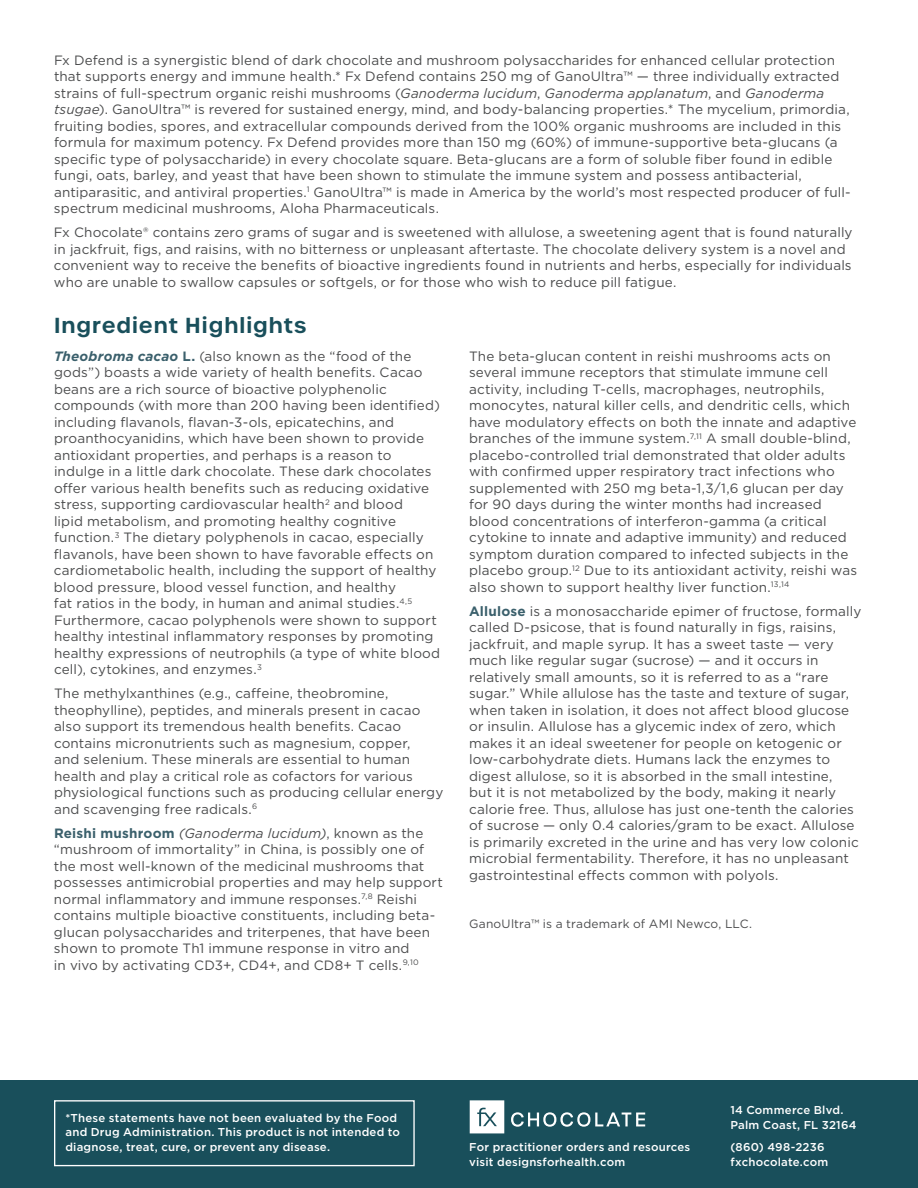
<style>
.page{position:relative;width:918px;height:1188px;background:#fff}
.page>*{position:absolute;margin:0;border:0;box-sizing:border-box;transform-origin:0 0}
.t1{font:600 21px "Urbane";letter-spacing:.045em;color:#194f5b}
.t2{font:13.5px/16.5px "Gotham";letter-spacing:.01em;color:#4b4c4d}
.t3{font:12px "Gotham";letter-spacing:.015em;color:#4b4c4d}
.t4{font:500 11.4px/14.7px "Gotham";letter-spacing:.02em;color:#fff}
.s1{font-style:italic}
.s2{font-weight:700;font-style:italic;color:#3b606c}
.s3{font-weight:700;color:#3b606c}
</style>
<div class="page">
<div style="left:0;top:1080px;width:918px;height:108px;background:#194f5b"></div>
<svg style="left:511px;top:1112px;width:134px;height:15px"></svg>
<svg style="left:470px;top:1100px;width:34px;height:33px"></svg>
<div style="left:54px;top:1100px;width:361px;height:66px;border:1px solid #fff"></div>
<p class="t2" style="left:54px;top:51px;width:798px">Fx Defend is a synergistic blend of dark chocolate and mushroom polysaccharides for enhanced cellular protection that supports energy and immune health.* Fx Defend contains 250 mg of GanoUltra™ — three individually extracted strains of full-spectrum organic reishi mushrooms (<span class="s1">Ganoderma lucidum</span>, <span class="s1">Ganoderma applanatum</span>, and <span class="s1">Ganoderma tsugae</span>). GanoUltra™ is revered for sustained energy, mind, and body-balancing properties.* The mycelium, primordia, fruiting bodies, spores, and extracellular compounds derived from the 100% organic mushrooms are included in this formula for maximum potency. Fx Defend provides more than 150 mg (60%) of immune-supportive beta-glucans (a specific type of polysaccharide) in every chocolate square. Beta-glucans are a form of soluble fiber found in edible fungi, oats, barley, and yeast that have been shown to stimulate the immune system and possess antibacterial, antiparasitic, and antiviral properties.<sup>1</sup> GanoUltra™ is made in America by the world’s most respected producer of full&shy;spectrum medicinal mushrooms, Aloha Pharmaceuticals.</p>
<p class="t2" style="left:54px;top:224px;width:800px">Fx Chocolate® contains zero grams of sugar and is sweetened with allulose, a sweetening agent that is found naturally in jackfruit, figs, and raisins, with no bitterness or unpleasant aftertaste. The chocolate delivery system is a novel and convenient way to receive the benefits of bioactive ingredients found in nutrients and herbs, especially for individuals who are unable to swallow capsules or softgels, or for those who wish to reduce pill fatigue.</p>
<h1 class="t1" style="left:54px;top:312px;width:254px">Ingredient Highlights</h1>
<p class="t2" style="left:54px;top:347px;width:388px"><span class="s2">Theobroma cacao</span> <span class="s3">L.</span> (also known as the “food of the gods”) boasts a wide variety of health benefits. Cacao beans are a rich source of bioactive polyphenolic compounds (with more than 200 having been identified) including flavanols, flavan-3-ols, epicatechins, and proanthocyanidins, which have been shown to provide antioxidant properties, and perhaps is a reason to indulge in a little dark chocolate. These dark chocolates offer various health benefits such as reducing oxidative stress, supporting cardiovascular health<sup>2</sup> and blood<br>lipid metabolism, and promoting healthy cognitive function.<sup>3</sup> The dietary polyphenols in cacao, especially flavanols, have been shown to have favorable effects on cardiometabolic health, including the support of healthy blood pressure, blood vessel function, and healthy<br>fat ratios in the body, in human and animal studies.<sup>4,5<br></sup>Furthermore, cacao polyphenols were shown to support healthy intestinal inflammatory responses by promoting healthy expressions of neutrophils (a type of white blood cell), cytokines, and enzymes.<sup>3</sup></p>
<p class="t2" style="left:54px;top:685px;width:391px">The methylxanthines (e.g., caffeine, theobromine, theophylline), peptides, and minerals present in cacao also support its tremendous health benefits. Cacao contains micronutrients such as magnesium, copper,<br>and selenium. These minerals are essential to human health and play a critical role as cofactors for various physiological functions such as producing cellular energy and scavenging free radicals.<sup>6</sup></p>
<p class="t2" style="left:54px;top:824px;width:390px"><span class="s3">Reishi mushroom</span> <span class="s1">(Ganoderma lucidum)</span>, known as the “mushroom of immortality” in China, is possibly one of the most well-known of the medicinal mushrooms that possesses antimicrobial properties and may help support normal inflammatory and immune responses.<sup>7,8</sup> Reishi contains multiple bioactive constituents, including beta&shy;glucan polysaccharides and triterpenes, that have been shown to promote Th1 immune response in vitro and<br>in vivo by activating CD3+, CD4+, and CD8+ T cells.<sup>9,10</sup></p>
<p class="t2" style="left:469px;top:347px;width:389px">The beta-glucan content in reishi mushrooms acts on several immune receptors that stimulate immune cell activity, including T-cells, macrophages, neutrophils, monocytes, natural killer cells, and dendritic cells, which have modulatory effects on both the innate and adaptive branches of the immune system.<sup>7,11</sup> A small double-blind, placebo-controlled trial demonstrated that older adults with confirmed upper respiratory tract infections who supplemented with 250 mg beta-1,3/1,6 glucan per day for 90 days during the winter months had increased blood concentrations of interferon-gamma (a critical cytokine to innate and adaptive immunity) and reduced symptom duration compared to infected subjects in the placebo group.<sup>12</sup> Due to its antioxidant activity, reishi was also shown to support healthy liver function.<sup>13,14</sup></p>
<p class="t2" style="left:469px;top:602px;width:394px"><span class="s3">Allulose</span> is a monosaccharide epimer of fructose, formally called D-psicose, that is found naturally in figs, raisins, jackfruit, and maple syrup. It has a sweet taste — very much like regular sugar (sucrose) — and it occurs in relatively small amounts, so it is referred to as a “rare sugar.” While allulose has the taste and texture of sugar, when taken in isolation, it does not affect blood glucose or insulin. Allulose has a glycemic index of zero, which makes it an ideal sweetener for people on ketogenic or low-carbohydrate diets. Humans lack the enzymes to digest allulose, so it is absorbed in the small intestine,<br>but it is not metabolized by the body, making it nearly calorie free. Thus, allulose has just one-tenth the calories of sucrose — only 0.4 calories/gram to be exact. Allulose is primarily excreted in the urine and has very low colonic microbial fermentability. Therefore, it has no unpleasant gastrointestinal effects common with polyols.</p>
<p class="t3" style="left:469px;top:916px;width:285px">GanoUltra™ is a trademark of AMI Newco, LLC.</p>
<p class="t4" style="left:65px;top:1110px;width:336px">*These statements have not been evaluated by the Food and Drug Administration. This product is not intended to diagnose, treat, cure, or prevent any disease.</p>
<p class="t4" style="left:469px;top:1140px;width:223px">For practitioner orders and resources visit designsforhealth.com</p>
<p class="t4" style="left:730px;top:1103px;width:128px">14 Commerce Blvd.<br>Palm Coast, FL 32164</p>
<p class="t4" style="left:730px;top:1140px;width:99px">(860) 498-2236 fxchocolate.com</p>
</div>
